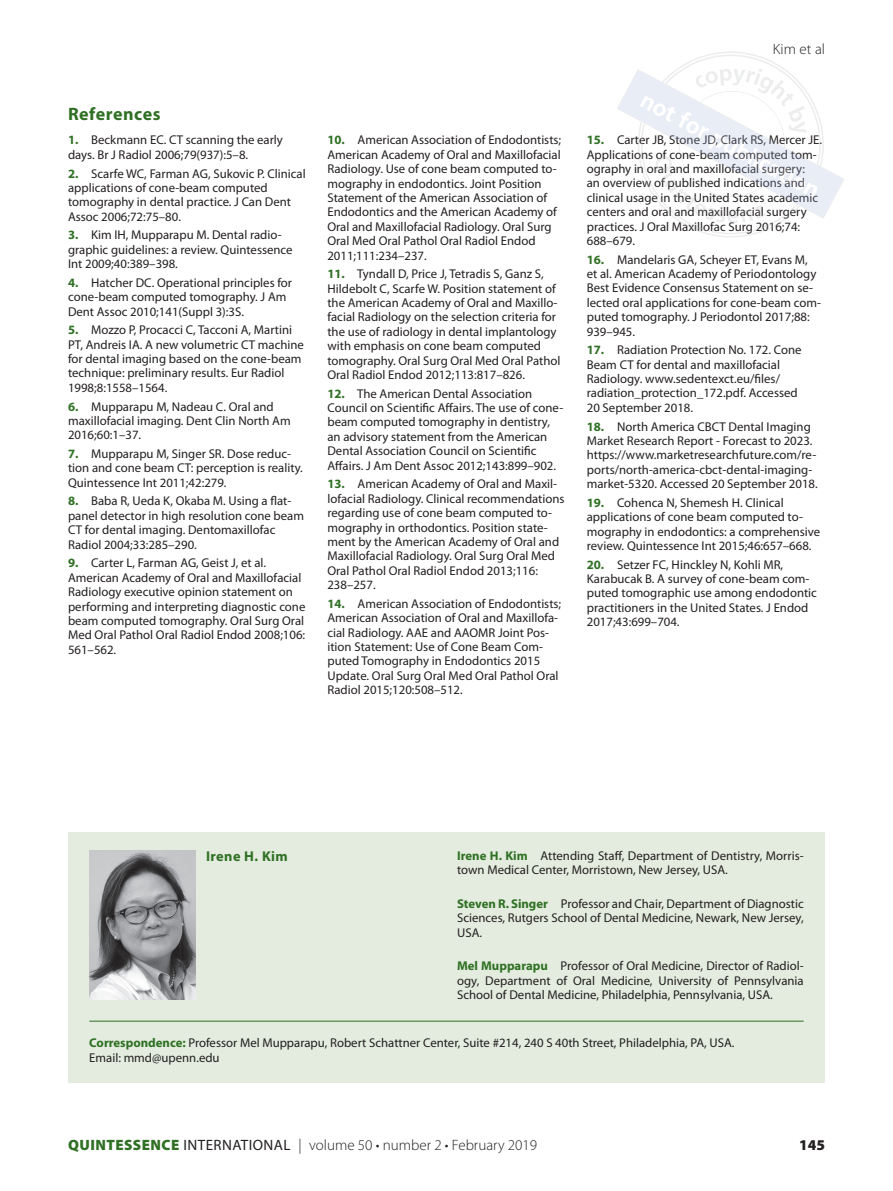
<style>
.page{position:relative;width:893px;height:1191px;background:#fff}
.page>*{position:absolute;margin:0;border:0;box-sizing:border-box;transform-origin:0 0}
.t1{font:700 18px "Myriad Pro";letter-spacing:.03em;color:#2f7024}
.t2{font:300 15px "Myriad Pro";color:#231f20}
.t3{font:900 15px "Myriad Pro";color:#231f20}
.t4{font:700 14.25px "Myriad Pro";letter-spacing:.03em;color:#2f7024}
.t5{font:12.75px/14.4px "Myriad Pro";color:#231f20}
.s1{font-weight:700;color:#2f7024}
.s2{font-weight:900;color:#2f7024}
.s3{font-weight:400}
</style>
<div class="page">
<div style="left:68px;top:832px;width:757px;height:251px;background:#e3ecde"></div>
<img style="left:89px;top:850px;width:107px;height:149px">
<hr style="left:89px;top:1021px;width:715px;height:1px;background:#2f7024">
<svg style="left:617px;top:52px;width:227px;height:185px"></svg>
<h1 class="t1" style="left:68px;top:104px;width:94px">References</h1>
<p class="t5" style="left:68px;top:133px;width:216px"><span class="s1">1.</span> Beckmann EC. CT scanning the early days. Br J Radiol 2006;79(937):5–8.</p>
<p class="t5" style="left:68px;top:166px;width:239px"><span class="s1">2.</span> Scarfe WC, Farman AG, Sukovic P. Clinical applications of cone-beam computed tomography in dental practice. J Can Dent Assoc 2006;72:75–80.</p>
<p class="t5" style="left:68px;top:228px;width:226px"><span class="s1">3.</span> Kim IH, Mupparapu M. Dental radio&shy;graphic guidelines: a review. Quintessence<br>Int 2009;40:389–398.</p>
<p class="t5" style="left:68px;top:276px;width:226px"><span class="s1">4.</span> Hatcher DC. Operational principles for cone-beam computed tomography. J Am<br>Dent Assoc 2010;141(Suppl 3):3S.</p>
<p class="t5" style="left:68px;top:323px;width:237px"><span class="s1">5.</span> Mozzo P, Procacci C, Tacconi A, Martini PT, Andreis IA. A new volumetric CT machine for dental imaging based on the cone-beam technique: preliminary results. Eur Radiol 1998;8:1558–1564.</p>
<p class="t5" style="left:68px;top:399px;width:224px"><span class="s1">6.</span> Mupparapu M, Nadeau C. Oral and maxillofacial imaging. Dent Clin North Am<br>2016;60:1–37.</p>
<p class="t5" style="left:68px;top:447px;width:236px"><span class="s1">7.</span> Mupparapu M, Singer SR. Dose reduc&shy;tion and cone beam CT: perception is reality.<br>Quintessence Int 2011;42:279.</p>
<p class="t5" style="left:68px;top:494px;width:238px"><span class="s1">8.</span> Baba R, Ueda K, Okaba M. Using a flat&shy;panel detector in high resolution cone beam CT for dental imaging. Dentomaxillofac Radiol 2004;33:285–290.</p>
<p class="t5" style="left:68px;top:556px;width:239px"><span class="s1">9.</span> Carter L, Farman AG, Geist J, et al.<br>American Academy of Oral and Maxillofacial Radiology executive opinion statement on performing and interpreting diagnostic cone beam computed tomography. Oral Surg Oral Med Oral Pathol Oral Radiol Endod 2008;106:<br>561–562.</p>
<p class="t5" style="left:327px;top:133px;width:235px"><span class="s1">10.</span> American Association of Endodontists; American Academy of Oral and Maxillofacial Radiology. Use of cone beam computed to&shy;mography in endodontics. Joint Position Statement of the American Association of Endodontics and the American Academy of Oral and Maxillofacial Radiology. Oral Surg Oral Med Oral Pathol Oral Radiol Endod 2011;111:234–237.</p>
<p class="t5" style="left:327px;top:267px;width:235px"><span class="s1">11.</span> Tyndall D, Price J, Tetradis S, Ganz S, Hildebolt C, Scarfe W. Position statement of the American Academy of Oral and Maxillo&shy;facial Radiology on the selection criteria for the use of radiology in dental implantology with emphasis on cone beam computed tomography. Oral Surg Oral Med Oral Pathol Oral Radiol Endod 2012;113:817–826.</p>
<p class="t5" style="left:327px;top:386px;width:237px"><span class="s1">12.</span> The American Dental Association Council on Scientific Affairs. The use of cone&shy;beam computed tomography in dentistry, an advisory statement from the American Dental Association Council on Scientific Affairs. J Am Dent Assoc 2012;143:899–902.</p>
<p class="t5" style="left:327px;top:477px;width:239px"><span class="s1">13.</span> American Academy of Oral and Maxil&shy;lofacial Radiology. Clinical recommendations regarding use of cone beam computed to&shy;mography in orthodontics. Position state&shy;ment by the American Academy of Oral and Maxillofacial Radiology. Oral Surg Oral Med Oral Pathol Oral Radiol Endod 2013;116:<br>238–257.</p>
<p class="t5" style="left:327px;top:596px;width:235px"><span class="s1">14.</span> American Association of Endodontists; American Association of Oral and Maxillofa&shy;cial Radiology. AAE and AAOMR Joint Pos&shy;ition Statement: Use of Cone Beam Com&shy;puted Tomography in Endodontics 2015<br>Update. Oral Surg Oral Med Oral Pathol Oral Radiol 2015;120:508–512.</p>
<p class="t2" style="left:773px;top:41px;width:53px">Kim et al</p>
<p class="t5" style="left:587px;top:133px;width:237px"><span class="s1">15.</span> Carter JB, Stone JD, Clark RS, Mercer JE.<br>Applications of cone-beam computed tom&shy;ography in oral and maxillofacial surgery:<br>an overview of published indications and clinical usage in the United States academic centers and oral and maxillofacial surgery practices. J Oral Maxillofac Surg 2016;74:<br>688–679.</p>
<p class="t5" style="left:587px;top:252px;width:236px"><span class="s1">16.</span> Mandelaris GA, Scheyer ET, Evans M, et al. American Academy of Periodontology Best Evidence Consensus Statement on se&shy;lected oral applications for cone-beam com&shy;puted tomography. J Periodontol 2017;88:<br>939–945.</p>
<p class="t5" style="left:587px;top:343px;width:216px"><span class="s1">17.</span> Radiation Protection No. 172. Cone Beam CT for dental and maxillofacial Radiology. www.sedentexct.eu/files/ radiation_protection_172.pdf. Accessed 20 September 2018.</p>
<p class="t5" style="left:587px;top:419px;width:232px"><span class="s1">18.</span> North America CBCT Dental Imaging Market Research Report - Forecast to 2023. https://www.marketresearchfuture.com/re&shy;ports/north-america-cbct-dental-imaging&shy;market-5320. Accessed 20 September 2018.</p>
<p class="t5" style="left:587px;top:495px;width:235px"><span class="s1">19.</span> Cohenca N, Shemesh H. Clinical applications of cone beam computed to&shy;mography in endodontics: a comprehensive review. Quintessence Int 2015;46:657–668.</p>
<p class="t5" style="left:587px;top:557px;width:232px"><span class="s1">20.</span> Setzer FC, Hinckley N, Kohli MR, Karabucak B. A survey of cone-beam com&shy;puted tomographic use among endodontic practitioners in the United States. J Endod 2017;43:699–704.</p>
<p class="t4" style="left:206px;top:848px;width:83px">Irene H. Kim</p>
<p class="t5" style="left:457px;top:848px;width:348px"><span class="s1">Irene H. Kim</span> Attending Staff, Department of Dentistry, Morris&shy;town Medical Center, Morristown, New Jersey, USA.</p>
<p class="t5" style="left:457px;top:896px;width:348px;text-align:justify"><span class="s1">Steven R. Singer</span> Professor and Chair, Department of Diagnostic Sciences, Rutgers School of Dental Medicine, Newark, New Jersey, USA.</p>
<p class="t5" style="left:457px;top:959px;width:348px;text-align:justify"><span class="s1">Mel Mupparapu</span> Professor of Oral Medicine, Director of Radiol&shy;ogy, Department of Oral Medicine, University of Pennsylvania School of Dental Medicine, Philadelphia, Pennsylvania, USA.</p>
<p class="t5" style="left:89px;top:1035px;width:647px;line-height:15.3px"><span class="s1">Correspondence:</span> Professor Mel Mupparapu, Robert Schattner Center, Suite #214, 240 S 40th Street, Philadelphia, PA, USA.<br>Email: mmd@upenn.edu</p>
<p class="t2" style="left:68px;top:1136px;width:471px"><span class="s2">QUINTESSENCE</span> <span class="s3">INTERNATIONAL</span> | volume 50 • number 2 • February 2019</p>
<p class="t3" style="left:799px;top:1136px;width:27px">145</p>
</div>
